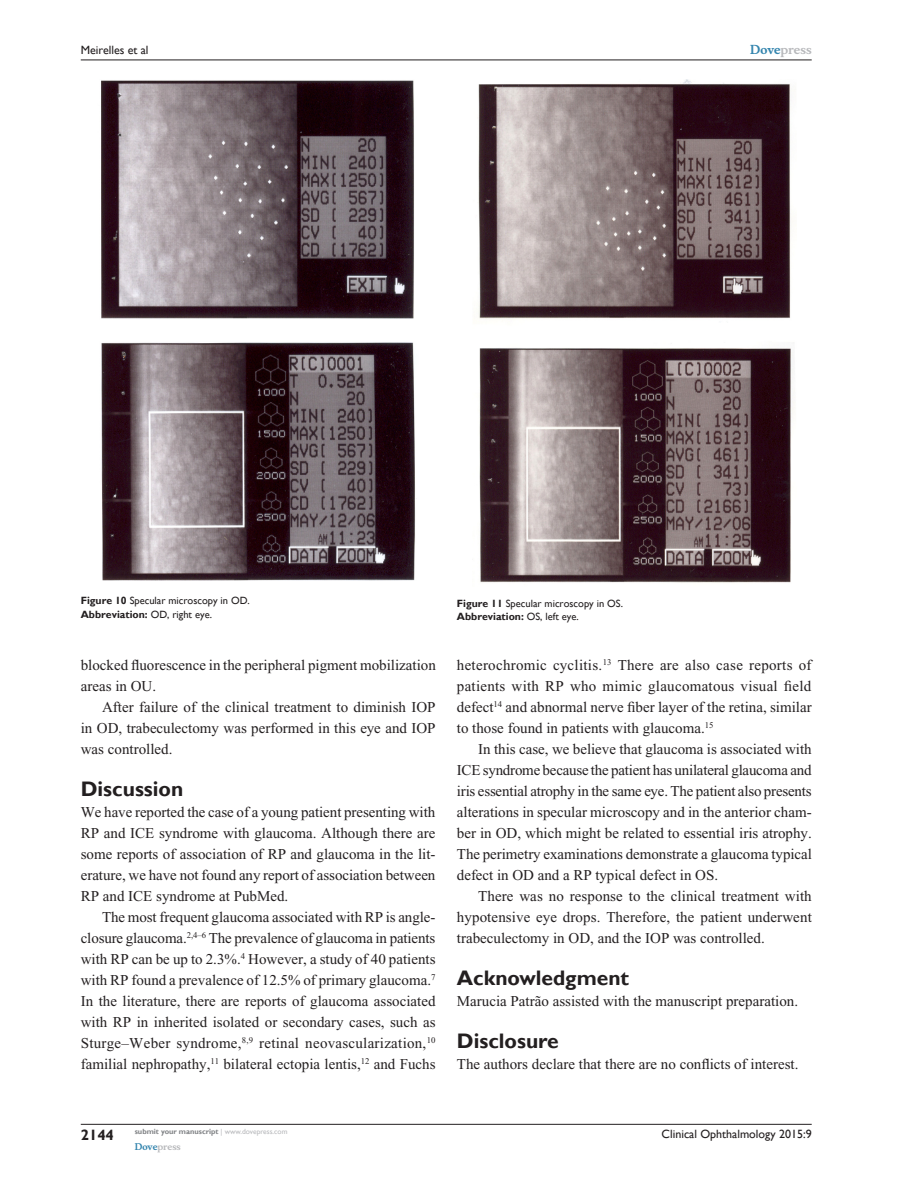
<style>
.page{position:relative;width:918px;height:1188px;background:#fff}
.page>*{position:absolute;margin:0;border:0;box-sizing:border-box;transform-origin:0 0}
.t1{font:700 21px "Gill Sans";color:#231f20}
.Tx{font:15px/21px "Times New Roman";color:#231f20;text-align:justify}
.TxF{font:15px/21px "Times New Roman";color:#231f20;text-align:justify}
.t2{font:700 15px "Gill Sans";color:#231f20}
.t3{font:12px "Gill Sans";color:#231f20}
.t4{font:700 12px "Musee";color:#b8b9bc}
.FigC{font:10.5px "Gill Sans";color:#231f20}
.FigSNRI{font:700 10.5px "Gill Sans";color:#231f20}
.t5{font:700 9px "Musee";color:#b8b9bc}
.t6{font:700 7.5px "Gill Sans";color:#808285}
.s1{color:#3485ae}
.s2{font-weight:700}
.s3{font-weight:400}
.s4{font-weight:400;color:#b8b9bc}
</style>
<div class="page">
<hr style="left:81px;top:1124px;width:731px;height:1px;background:#231f20">
<hr style="left:81px;top:60px;width:731px;height:1px;background:#231f20">
<img style="left:101px;top:80px;width:314px;height:500px">
<img style="left:478px;top:79px;width:316px;height:504px">
<p class="t3" style="left:81px;top:43px;width:69px">Meirelles et al</p>
<p class="t4" style="left:750px;top:43px;width:63px"><span class="s1">Dove</span>press</p>
<p class="FigC" style="left:81px;top:595px;width:171px"><span class="s2">Figure 10</span> Specular microscopy in OD.</p>
<p class="FigSNRI" style="left:81px;top:608px;width:133px">Abbreviation: <span class="s3">OD, right eye.</span></p>
<p class="Tx" style="left:81px;top:655px;width:357px">blocked fluorescence in the peripheral pigment mobilization areas in OU.</p>
<p class="Tx" style="left:81px;top:697px;width:356px;text-indent:21px">After failure of the clinical treatment to diminish IOP in OD, trabeculectomy was performed in this eye and IOP was controlled.</p>
<h1 class="t1" style="left:81px;top:776px;width:104px">Discussion</h1>
<p class="TxF" style="left:81px;top:802px;width:356px">We have reported the case of a young patient presenting with RP and ICE syndrome with glaucoma. Although there are some reports of association of RP and glaucoma in the lit&shy;erature, we have not found any report of association between RP and ICE syndrome at PubMed.</p>
<p class="Tx" style="left:81px;top:907px;width:356px;text-indent:21px">The most frequent glaucoma associated with RP is angle&shy;closure glaucoma.<sup>2,4–6</sup> The prevalence of glaucoma in patients with RP can be up to 2.3%.<sup>4</sup> However, a study of 40 patients with RP found a prevalence of 12.5% of primary glaucoma.<sup>7<br></sup>In the literature, there are reports of glaucoma associated with RP in inherited isolated or secondary cases, such as Sturge–Weber syndrome,<sup>8,9</sup> retinal neovascularization,<sup>10 </sup>familial nephropathy,<sup>11</sup> bilateral ectopia lentis,<sup>12</sup> and Fuchs</p>
<p class="FigC" style="left:457px;top:597px;width:168px"><span class="s2">Figure 11</span> Specular microscopy in OS.</p>
<p class="FigSNRI" style="left:457px;top:610px;width:123px">Abbreviation: <span class="s3">OS, left eye.</span></p>
<p class="Tx" style="left:457px;top:655px;width:356px">heterochromic cyclitis.<sup>13</sup> There are also case reports of patients with RP who mimic glaucomatous visual field defect<sup>14</sup> and abnormal nerve fiber layer of the retina, similar to those found in patients with glaucoma.<sup>15</sup></p>
<p class="Tx" style="left:457px;top:739px;width:357px;text-indent:21px">In this case, we believe that glaucoma is associated with ICE syndrome because the patient has unilateral glaucoma and iris essential atrophy in the same eye. The patient also presents alterations in specular microscopy and in the anterior cham&shy;ber in OD, which might be related to essential iris atrophy.<br>The perimetry examinations demonstrate a glaucoma typical defect in OD and a RP typical defect in OS.</p>
<p class="Tx" style="left:457px;top:886px;width:356px;text-indent:21px">There was no response to the clinical treatment with hypotensive eye drops. Therefore, the patient underwent trabeculectomy in OD, and the IOP was controlled.</p>
<h1 class="t1" style="left:457px;top:965px;width:174px">Acknowledgment</h1>
<p class="TxF" style="left:457px;top:990px;width:343px">Marucia Patrão assisted with the manuscript preparation.</p>
<h1 class="t1" style="left:457px;top:1028px;width:103px">Disclosure</h1>
<p class="TxF" style="left:457px;top:1054px;width:343px">The authors declare that there are no conflicts of interest.</p>
<p class="t2" style="left:81px;top:1126px;width:35px">2144</p>
<p class="t6" style="left:135px;top:1127px;width:154px">submit your manuscript <span class="s4">| www.dovepress.com</span></p>
<p class="t5" style="left:135px;top:1141px;width:48px"><span class="s1">Dove</span>press</p>
<p class="t3" style="left:662px;top:1127px;width:152px">Clinical Ophthalmology 2015:9</p>
</div>
